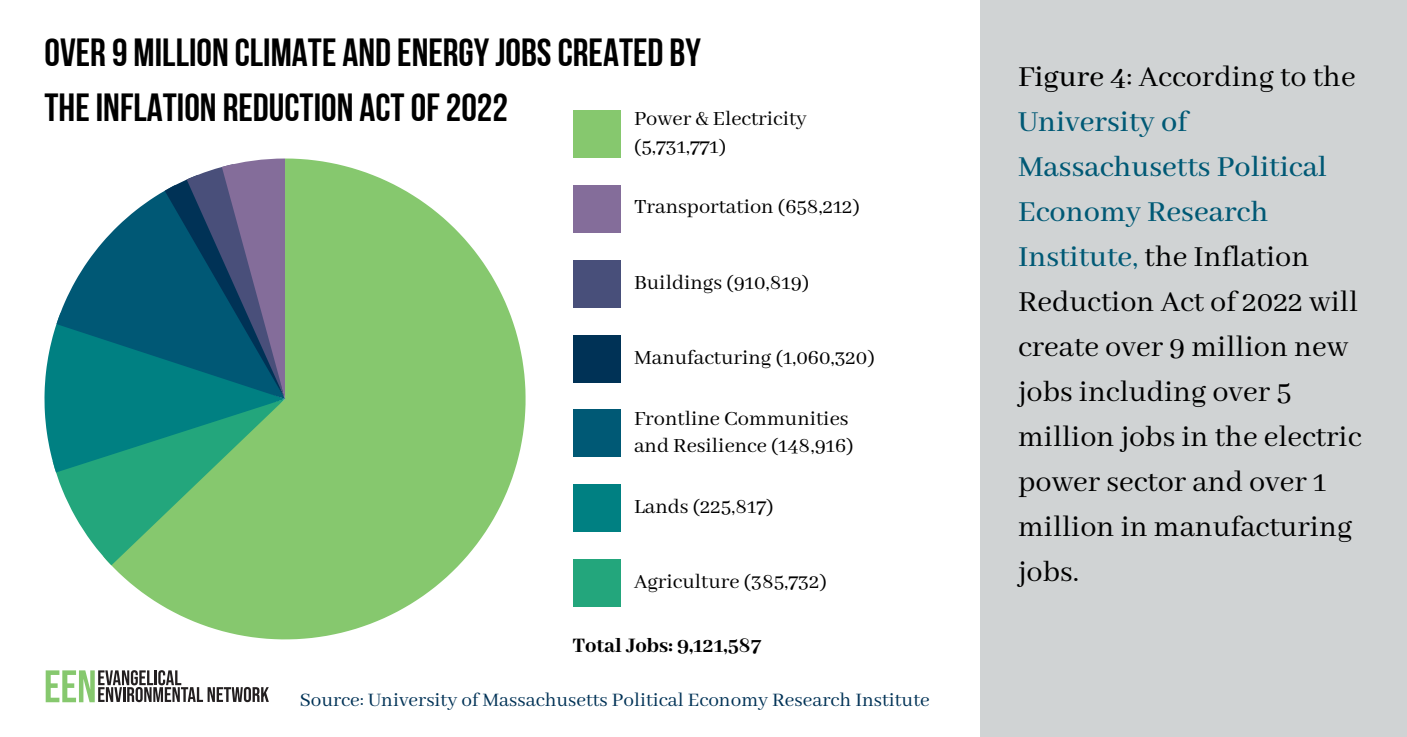
<style>
.page{position:relative;width:1407px;height:737px;background:#fff}
.page>*{position:absolute;margin:0;border:0;box-sizing:border-box;transform-origin:0 0}
.t1{font:39.12px/54.5px "Bebas Neue Cyrillic";color:#000}
.t2{font:32.38px/45px "Abhaya Libre";color:#000}
.t3{font:22.38px/27.2px "Abhaya Libre";color:#000}
.t4{font:800 22.38px "Abhaya Libre";color:#000}
.t5{font:21.25px "Abhaya Libre";color:#003256}
.s1{font-weight:500}
.s2{font-weight:500;color:#005975}
.s3{color:#005975}
</style>
<div class="page">
<svg style="left:111px;top:158px;width:414px;height:481px;fill:#86c86e"></svg>
<svg style="left:44px;top:158px;width:242px;height:407px"></svg>
<div style="left:573px;top:110px;width:48px;height:48px;background:#86c86e"></div>
<div style="left:573px;top:185px;width:48px;height:48px;background:#846d9a"></div>
<div style="left:573px;top:260px;width:48px;height:48px;background:#484f7a"></div>
<div style="left:573px;top:335px;width:48px;height:48px;background:#003256"></div>
<div style="left:573px;top:410px;width:48px;height:47px;background:#005975"></div>
<div style="left:573px;top:484px;width:48px;height:48px;background:#008082"></div>
<div style="left:573px;top:559px;width:48px;height:48px;background:#23a67c"></div>
<svg style="left:46px;top:670px;width:223px;height:32px"></svg>
<div style="left:979px;top:0;width:427px;height:737px;background:#d0d3d4"></div>
<p class="t1" style="left:44px;top:29px;width:658px">OVER 9 MILLION CLIMATE AND ENERGYJOBSCREATED BY<br>THEINFLATION REDUCTION ACTOF2022</p>
<p class="t3" style="left:634px;top:106px;width:174px">Power &amp; Electricity (5,731,771)</p>
<p class="t3" style="left:634px;top:194px;width:227px">Transportation (658,212)</p>
<p class="t3" style="left:634px;top:269px;width:177px">Buildings (910,819)</p>
<p class="t3" style="left:634px;top:344px;width:242px">Manufacturing (1,060,320)</p>
<p class="t3" style="left:634px;top:406px;width:221px">Frontline Communities and Resilience (148,916)</p>
<p class="t3" style="left:634px;top:494px;width:141px">Lands (225,817)</p>
<p class="t3" style="left:634px;top:569px;width:194px">Agriculture (385,732)</p>
<p class="t4" style="left:573px;top:634px;width:190px">Total Jobs: 9,121,587</p>
<p class="t5" style="left:300px;top:688px;width:631px">Source: University of Massachusetts Political Economy Research Institute</p>
<p class="t2" style="left:1018px;top:55px;width:345px"><span class="s1">Figure 4</span>: According to the<br><span class="s2">University of<br>Massachusetts Political<br>Economy Research<br>Institute</span><span class="s3">,</span> the Inflation<br>Reduction Act of 2022 will create over 9 million new jobs including over 5 million jobs in the electric power sector and over 1 million in manufacturing jobs.</p>
</div>
